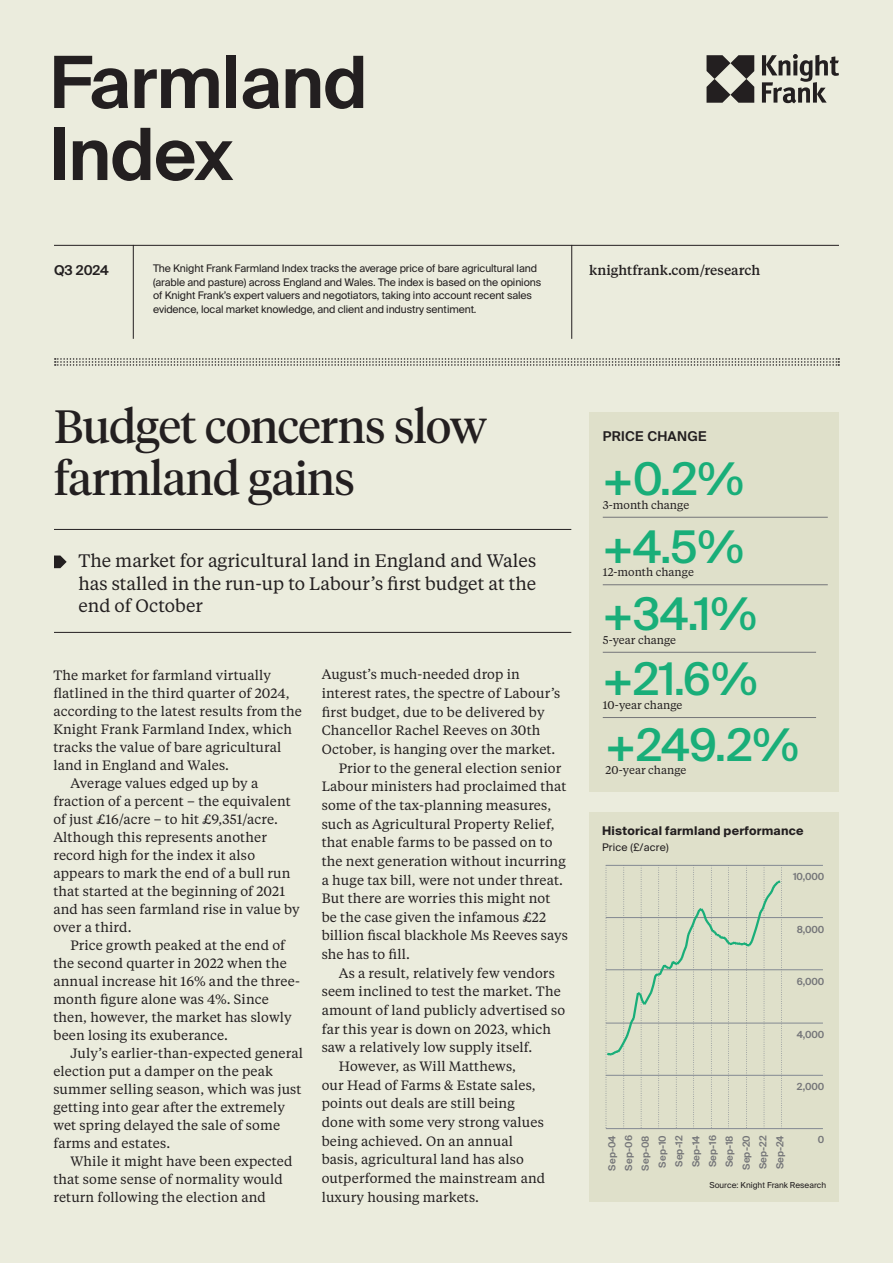
<style>
.page{position:relative;width:893px;height:1263px;background:#ebecdd}
.page>*{position:absolute;margin:0;border:0;box-sizing:border-box;transform-origin:0 0}
.t1{font:600 72px/72px "Suisse Intl";letter-spacing:-.01em;color:#231f20}
.t2{font:46.5px/51.8px "Tiempos Headline";letter-spacing:-.01em;color:#231f20}
.t3{font:500 45px "Suisse Intl";color:#19ae79}
.t4{font:18px/22.5px "Tiempos Text";color:#231f20;text-align:justify}
.t5{font:13.5px "Tiempos Text";letter-spacing:.01em;color:#231f20}
.t6{font:500 13.5px "Tiempos Text";color:#231f20}
.t7{font:600 13.5px "Suisse Intl";letter-spacing:.025em;color:#231f20}
.t8{font:700 12px "Suisse Intl";letter-spacing:.02em;color:#231f20}
.t9{font:11.25px "Tiempos Text";color:#231f20}
.t10{font:10.5px/13.5px "Suisse Intl";letter-spacing:-.01em;color:#231f20}
.t11{font:10.5px "Suisse Intl";letter-spacing:.02em;color:#231f20}
.t12{font:600 9.75px/16.8px "Suisse Intl";color:#757679;text-align:center}
.t13{font:8.25px "Suisse Intl";color:#231f20}
</style>
<div class="page">
<div style="left:589px;top:812px;width:250px;height:389px;background:#dfe0ca"></div>
<hr style="left:54px;top:632px;width:517px;height:1px;background:#231f20">
<hr style="left:54px;top:529px;width:517px;height:1px;background:#231f20">
<svg style="left:54px;top:555px;width:13px;height:13px"></svg>
<hr style="left:606px;top:865px;width:217px;height:1px;background:#838992">
<hr style="left:606px;top:917px;width:217px;height:1px;background:#838992">
<hr style="left:606px;top:969px;width:217px;height:1px;background:#838992">
<hr style="left:606px;top:1023px;width:217px;height:1px;background:#838992">
<hr style="left:606px;top:1075px;width:217px;height:1px;background:#838992">
<hr style="left:606px;top:1128px;width:217px;height:1px;background:#838992">
<svg style="left:605px;top:865px;width:178px;height:264px"></svg>
<div style="left:589px;top:412px;width:250px;height:380px;background:#dfe0ca"></div>
<svg style="left:706px;top:55px;width:48px;height:48px"></svg>
<svg style="left:762px;top:54px;width:77px;height:49px"></svg>
<hr style="left:54px;top:245px;width:785px;height:1px;background:#231f20">
<hr style="left:133px;top:245px;width:1px;height:94px;background:#231f20">
<hr style="left:571px;top:245px;width:1px;height:94px;background:#231f20">
<hr style="left:603px;top:517px;width:225px;height:1px;background:#757679">
<hr style="left:603px;top:584px;width:225px;height:1px;background:#757679">
<hr style="left:603px;top:652px;width:213px;height:1px;background:#757679">
<hr style="left:603px;top:717px;width:213px;height:1px;background:#757679">
<svg style="left:55px;top:358px;width:784px;height:8px"></svg>
<h1 class="t1" style="left:50px;top:47px;width:320px">Farmland<br>Index</h1>
<p class="t7" style="left:54px;top:262px;width:56px">Q3 2024</p>
<p class="t10" style="left:153px;top:262px;width:390px">The Knight Frank Farmland Index tracks the average price of bare agricultural land (arable and pasture) across England and Wales. The index is based on the opinions of Knight Frank’s expert valuers and negotiators, taking into account recent sales evidence, local market knowledge, and client and industry sentiment.</p>
<p class="t6" style="left:589px;top:261px;width:173px">knightfrank.com/research</p>
<h2 class="t2" style="left:54px;top:399px;width:435px">Budget concerns slow farmland gains</h2>
<h3 class="t4" style="left:78px;top:549px;width:459px">The market for agricultural land in England and Wales has stalled in the run-up to Labour’s first budget at the end of October</h3>
<p class="t5" style="left:53px;top:666px;width:219px">The market for farmland virtually</p>
<p class="t5" style="left:53px;top:684px;width:238px">flatlined in the third quarter of 2024,</p>
<p class="t5" style="left:53px;top:702px;width:250px">according to the latest results from the</p>
<p class="t5" style="left:53px;top:720px;width:240px">Knight Frank Farmland Index, which</p>
<p class="t5" style="left:53px;top:738px;width:230px">tracks the value of bare agricultural</p>
<p class="t5" style="left:53px;top:756px;width:177px">land in England and Wales.</p>
<p class="t5" style="left:70px;top:774px;width:189px">Average values edged up by a</p>
<p class="t5" style="left:53px;top:792px;width:239px">fraction of a percent – the equivalent</p>
<p class="t5" style="left:53px;top:810px;width:226px">of just £16/acre – to hit £9,351/acre.</p>
<p class="t5" style="left:53px;top:828px;width:215px">Although this represents another</p>
<p class="t5" style="left:53px;top:846px;width:203px">record high for the index it also</p>
<p class="t5" style="left:53px;top:864px;width:239px">appears to mark the end of a bull run</p>
<p class="t5" style="left:53px;top:882px;width:233px">that started at the beginning of 2021</p>
<p class="t5" style="left:53px;top:900px;width:248px">and has seen farmland rise in value by</p>
<p class="t5" style="left:53px;top:918px;width:80px">over a third.</p>
<p class="t5" style="left:70px;top:936px;width:216px">Price growth peaked at the end of</p>
<p class="t5" style="left:53px;top:954px;width:235px">the second quarter in 2022 when the</p>
<p class="t5" style="left:53px;top:972px;width:248px">annual increase hit 16% and the three-</p>
<p class="t5" style="left:53px;top:990px;width:217px">month figure alone was 4%. Since</p>
<p class="t5" style="left:53px;top:1008px;width:240px">then, however, the market has slowly</p>
<p class="t5" style="left:53px;top:1026px;width:176px">been losing its exuberance.</p>
<p class="t5" style="left:70px;top:1044px;width:234px">July’s earlier-than-expected general</p>
<p class="t5" style="left:53px;top:1062px;width:221px">election put a damper on the peak</p>
<p class="t5" style="left:53px;top:1080px;width:250px">summer selling season, which was just</p>
<p class="t5" style="left:53px;top:1098px;width:233px">getting into gear after the extremely</p>
<p class="t5" style="left:53px;top:1116px;width:228px">wet spring delayed the sale of some</p>
<p class="t5" style="left:53px;top:1134px;width:118px">farms and estates.</p>
<p class="t5" style="left:70px;top:1152px;width:224px">While it might have been expected</p>
<p class="t5" style="left:53px;top:1170px;width:231px">that some sense of normality would</p>
<p class="t5" style="left:53px;top:1188px;width:214px">return following the election and</p>
<p class="t5" style="left:322px;top:666px;width:200px">August’s much-needed drop in</p>
<p class="t5" style="left:322px;top:684px;width:240px">interest rates, the spectre of Labour’s</p>
<p class="t5" style="left:322px;top:703px;width:224px">first budget, due to be delivered by</p>
<p class="t5" style="left:322px;top:721px;width:220px">Chancellor Rachel Reeves on 30th</p>
<p class="t5" style="left:322px;top:740px;width:235px">October, is hanging over the market.</p>
<p class="t5" style="left:339px;top:759px;width:224px">Prior to the general election senior</p>
<p class="t5" style="left:322px;top:777px;width:246px">Labour ministers had proclaimed that</p>
<p class="t5" style="left:322px;top:796px;width:231px">some of the tax-planning measures,</p>
<p class="t5" style="left:322px;top:815px;width:234px">such as Agricultural Property Relief,</p>
<p class="t5" style="left:322px;top:833px;width:232px">that enable farms to be passed on to</p>
<p class="t5" style="left:322px;top:852px;width:246px">the next generation without incurring</p>
<p class="t5" style="left:322px;top:871px;width:243px">a huge tax bill, were not under threat.</p>
<p class="t5" style="left:322px;top:889px;width:230px">But there are worries this might not</p>
<p class="t5" style="left:322px;top:908px;width:226px">be the case given the infamous £22</p>
<p class="t5" style="left:322px;top:927px;width:248px">billion fiscal blackhole Ms Reeves says</p>
<p class="t5" style="left:322px;top:945px;width:90px">she has to fill.</p>
<p class="t5" style="left:339px;top:964px;width:218px">As a result, relatively few vendors</p>
<p class="t5" style="left:322px;top:982px;width:241px">seem inclined to test the market. The</p>
<p class="t5" style="left:322px;top:1001px;width:245px">amount of land publicly advertised so</p>
<p class="t5" style="left:322px;top:1020px;width:231px">far this year is down on 2023, which</p>
<p class="t5" style="left:322px;top:1038px;width:212px">saw a relatively low supply itself.</p>
<p class="t5" style="left:339px;top:1057px;width:179px">However, as Will Matthews,</p>
<p class="t5" style="left:322px;top:1076px;width:216px">our Head of Farms &amp; Estate sales,</p>
<p class="t5" style="left:322px;top:1094px;width:195px">points out deals are still being</p>
<p class="t5" style="left:322px;top:1113px;width:224px">done with some very strong values</p>
<p class="t5" style="left:322px;top:1132px;width:193px">being achieved. On an annual</p>
<p class="t5" style="left:322px;top:1150px;width:204px">basis, agricultural land has also</p>
<p class="t5" style="left:322px;top:1169px;width:225px">outperformed the mainstream and</p>
<p class="t5" style="left:322px;top:1188px;width:159px">luxury housing markets.</p>
<p class="t7" style="left:603px;top:428px;width:105px">PRICE CHANGE</p>
<h3 class="t3" style="left:603px;top:453px;width:143px">+0.2%</h3>
<p class="t9" style="left:603px;top:497px;width:88px">3-month change</p>
<h3 class="t3" style="left:603px;top:521px;width:143px">+4.5%</h3>
<p class="t9" style="left:603px;top:564px;width:93px">12-month change</p>
<h3 class="t3" style="left:603px;top:588px;width:156px">+34.1%</h3>
<p class="t9" style="left:603px;top:632px;width:75px">5-year change</p>
<h3 class="t3" style="left:603px;top:653px;width:156px">+21.6%</h3>
<p class="t9" style="left:603px;top:697px;width:81px">10-year change</p>
<h3 class="t3" style="left:606px;top:719px;width:195px">+249.2%</h3>
<p class="t9" style="left:606px;top:762px;width:82px">20-year change</p>
<p class="t8" style="left:602px;top:824px;width:203px">Historical farmland performance</p>
<p class="t11" style="left:602px;top:841px;width:68px">Price (£/acre)</p>
<p class="t12" style="left:793px;top:868px;width:33px">10,000</p>
<p class="t12" style="left:797px;top:921px;width:29px">8,000</p>
<p class="t12" style="left:797px;top:973px;width:29px">6,000</p>
<p class="t12" style="left:797px;top:1026px;width:29px">4,000</p>
<p class="t12" style="left:797px;top:1079px;width:29px">2,000</p>
<p class="t12" style="left:604px;top:1171px;width:37px;rotate:-90deg">Sep-04<br>Sep-06<br>Sep-08<br>Sep-10<br>Sep-12<br>Sep-14<br>Sep-16<br>Sep-18<br>Sep-20<br>Sep-22<br>Sep-24</p>
<p class="t12" style="left:818px;top:1131px;width:8px">0</p>
<p class="t13" style="left:709px;top:1180px;width:118px">Source: Knight Frank Research</p>
</div>
